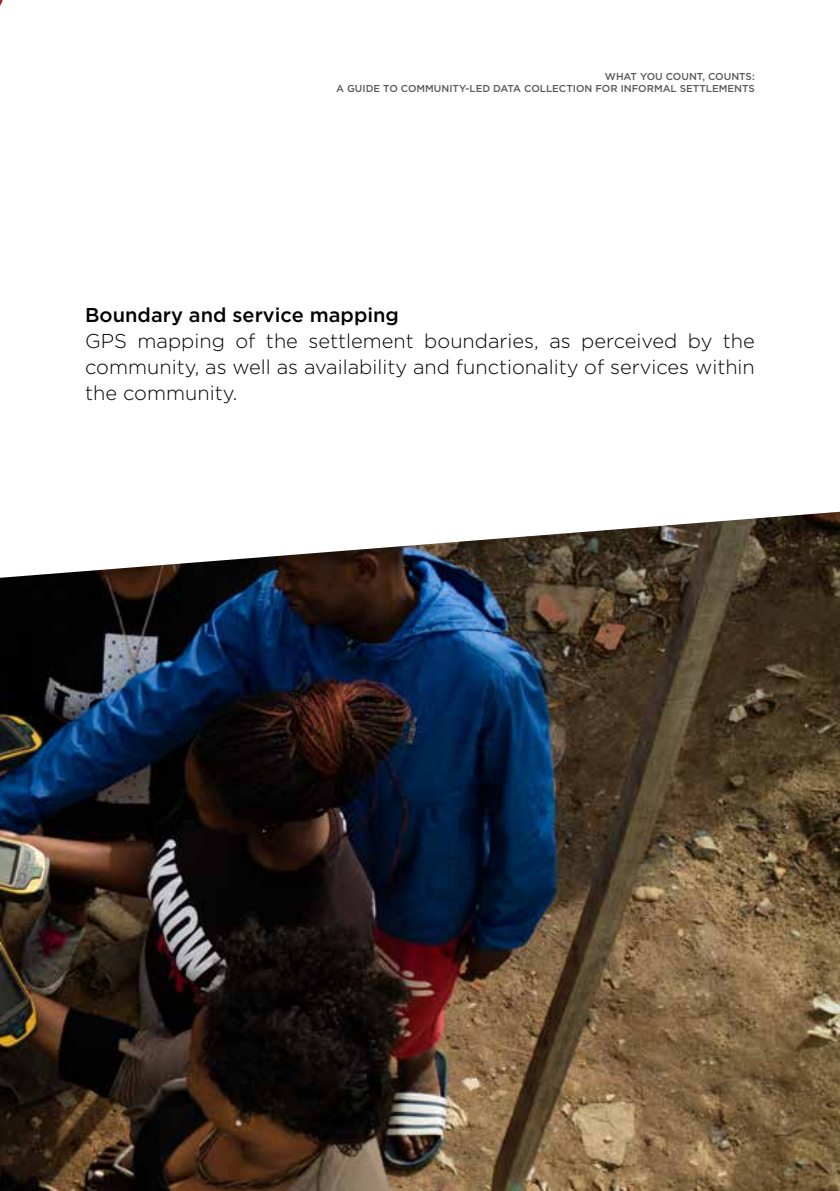
<style>
.page{position:relative;width:840px;height:1191px;background:#fff}
.page>*{position:absolute;margin:0;border:0;box-sizing:border-box;transform-origin:0 0}
.t1{font:300 20px/26px "Gotham";color:#000;text-align:justify}
.t2{font:500 20px "Gotham";color:#000}
.t3{font:500 10px/12px "Gotham";color:#58595b;text-align:right}
</style>
<div class="page">
<svg style="left:0;top:0;width:3px;height:6px"></svg>
<img style="left:0;top:512px;width:839px;height:679px">
<p class="t3" style="left:336px;top:71px;width:420px">WHAT YOU COUNT, COUNTS:<br>A GUIDE TO COMMUNITY-LED DATA COLLECTION FOR INFORMAL SETTLEMENTS</p>
<p class="t2" style="left:85px;top:302px;width:315px">Boundary and service mapping</p>
<p class="t1" style="left:85px;top:328px;width:671px">GPS mapping of the settlement boundaries, as perceived by the community, as well as availability and functionality of services within the community.</p>
</div>
